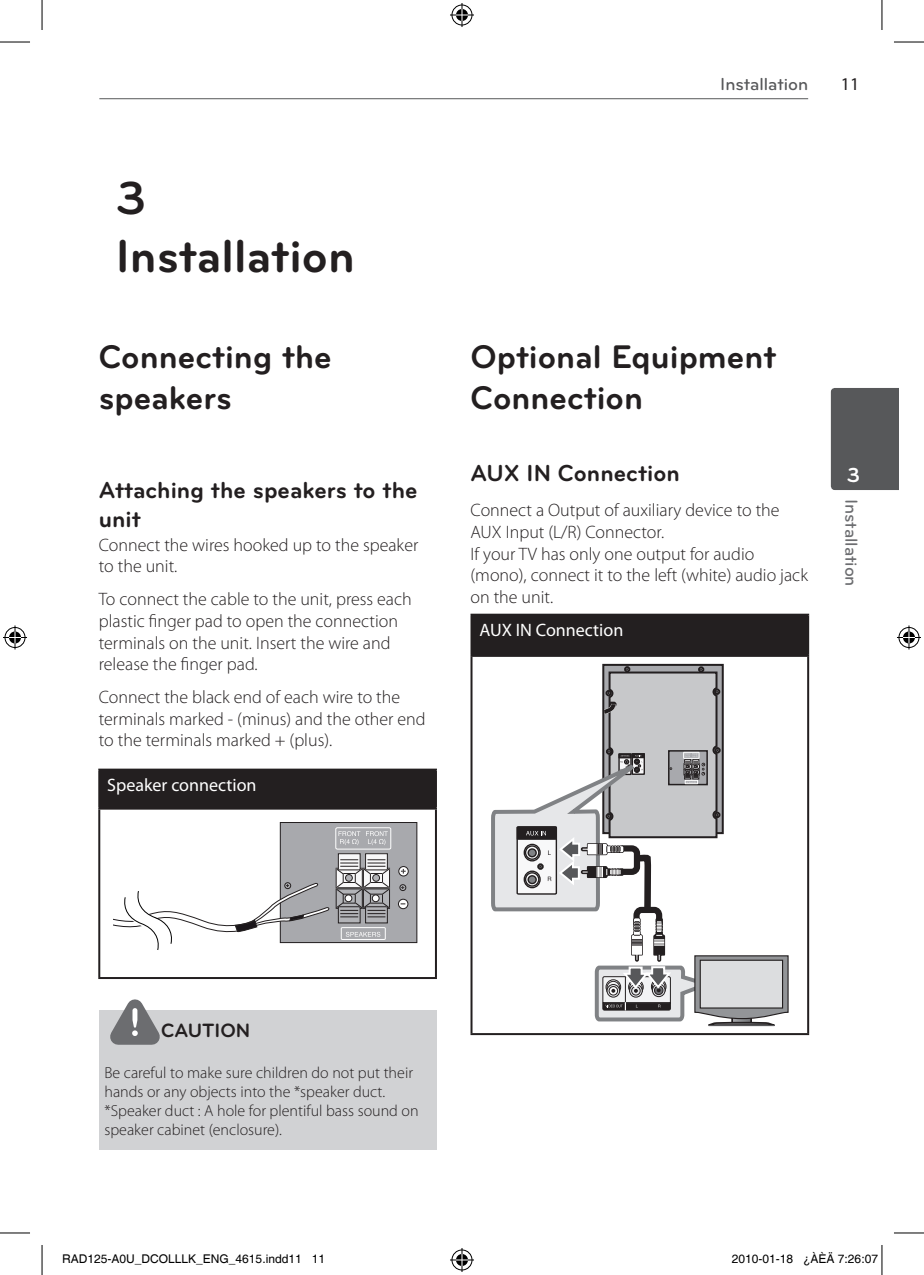
<style>
.page{position:relative;width:924px;height:1275px;background:#fff}
.page>*{position:absolute;margin:0;border:0;box-sizing:border-box;transform-origin:0 0}
.t1{font:700 48px/57.6px "Bryant LG";color:#231f20}
.t2{font:700 34px/40.8px "Bryant LG";color:#231f20}
.t3{font:700 24px/28.8px "Bryant LG";color:#231f20}
.t4{font:700 21px "Bryant LG";color:#fff}
.t5{font:700 20px "Bryant LG";color:#231f20}
.t6{font:300 18px/21.6px "Myriad Pro";color:#231f20}
.t7{font:18px "Myriad Pro";color:#fff}
.t8{font:500 18px "Bryant LG";color:#57585a}
.t9{font:500 18px "Bryant LG";color:#6c6d70}
.t10{font:18px "Myriad Pro";color:#231f20}
.t11{font:300 16px/19.2px "Myriad Pro";color:#231f20}
.t12{font:12px "Helvetica";color:#000}
</style>
<div class="page">
<hr style="left:99px;top:98px;width:708px;height:1px;background:#57585a">
<div style="left:830px;top:388px;width:68px;height:102px;background:#57585a"></div>
<div style="left:99px;top:769px;width:337px;height:39px;background:#231f20"></div>
<hr style="left:98px;top:809px;width:2px;height:168px;background:#231f20">
<hr style="left:435px;top:809px;width:2px;height:168px;background:#231f20">
<hr style="left:98px;top:977px;width:339px;height:2px;background:#231f20">
<hr style="left:98px;top:768px;width:339px;height:2px;background:#231f20">
<hr style="left:98px;top:770px;width:2px;height:37px;background:#231f20">
<hr style="left:435px;top:770px;width:2px;height:37px;background:#231f20">
<hr style="left:98px;top:807px;width:339px;height:2px;background:#231f20">
<div style="left:280px;top:822px;width:136px;height:120px;background:#a8a9ad"></div>
<div style="left:280px;top:822px;width:137px;height:120px;border:1px solid #231f20"></div>
<svg style="left:398px;top:866px;width:10px;height:10px"></svg>
<div style="left:398px;top:866px;width:10px;height:10px;border:1px solid #231f20;border-radius:50%"></div>
<svg style="left:401px;top:869px;width:4px;height:4px"></svg>
<svg style="left:398px;top:899px;width:10px;height:9px"></svg>
<div style="left:398px;top:899px;width:10px;height:10px;border:1px solid #231f20;border-radius:50%"></div>
<svg style="left:335px;top:827px;width:56px;height:113px"></svg>
<div style="left:399px;top:884px;width:7px;height:6px;border:1px solid #231f20;border-radius:50%"></div>
<svg style="left:400px;top:884px;width:5px;height:6px"></svg>
<svg style="left:113px;top:882px;width:216px;height:68px"></svg>
<div style="left:99px;top:1010px;width:337px;height:139px;background:#d1d2d4"></div>
<svg style="left:110px;top:999px;width:50px;height:46px"></svg>
<div style="left:471px;top:614px;width:336px;height:42px;background:#231f20"></div>
<hr style="left:470px;top:657px;width:2px;height:376px;background:#231f20">
<hr style="left:806px;top:657px;width:2px;height:376px;background:#231f20">
<hr style="left:470px;top:1033px;width:338px;height:2px;background:#231f20">
<hr style="left:470px;top:613px;width:338px;height:2px;background:#231f20">
<hr style="left:470px;top:615px;width:2px;height:40px;background:#231f20">
<hr style="left:806px;top:615px;width:2px;height:40px;background:#231f20">
<hr style="left:470px;top:655px;width:338px;height:2px;background:#231f20">
<div style="left:603px;top:665px;width:119px;height:168px;background:#a8a9ad"></div>
<div style="left:602px;top:664px;width:121px;height:170px;border:2px solid #231f20"></div>
<div style="left:609px;top:672px;width:107px;height:165px;background:#c7c8ca"></div>
<div style="left:608px;top:671px;width:109px;height:167px;border:2px solid #231f20"></div>
<div style="left:713px;top:688px;width:7px;height:7px;border:2px solid #231f20;border-radius:50%"></div>
<svg style="left:712px;top:686px;width:7px;height:12px"></svg>
<div style="left:623px;top:666px;width:7px;height:6px;border:2px solid #231f20;border-radius:50%"></div>
<svg style="left:624px;top:667px;width:5px;height:4px"></svg>
<div style="left:697px;top:666px;width:7px;height:6px;border:2px solid #231f20;border-radius:50%"></div>
<svg style="left:698px;top:667px;width:5px;height:4px"></svg>
<svg style="left:602px;top:687px;width:15px;height:29px"></svg>
<svg style="left:491px;top:744px;width:297px;height:282px"></svg>
<hr style="left:0;top:42px;width:30px;height:1px;background:#000">
<hr style="left:893px;top:42px;width:30px;height:1px;background:#000">
<hr style="left:0;top:1232px;width:30px;height:1px;background:#000">
<hr style="left:893px;top:1232px;width:30px;height:1px;background:#000">
<hr style="left:42px;top:0;width:1px;height:30px;background:#000">
<hr style="left:42px;top:1245px;width:1px;height:30px;background:#000">
<hr style="left:881px;top:0;width:1px;height:30px;background:#000">
<hr style="left:881px;top:1245px;width:1px;height:30px;background:#000">
<svg style="left:450px;top:3px;width:24px;height:24px"></svg>
<svg style="left:450px;top:1248px;width:24px;height:24px"></svg>
<svg style="left:3px;top:625px;width:24px;height:24px"></svg>
<svg style="left:897px;top:625px;width:23px;height:24px"></svg>
<h1 class="t1" style="left:116px;top:169px;width:240px">3<br>Installation</h1>
<h2 class="t2" style="left:99px;top:336px;width:234px">Connecting the speakers</h2>
<h3 class="t3" style="left:99px;top:476px;width:320px">Attaching the speakers to the unit</h3>
<p class="t6" style="left:99px;top:534px;width:321px">Connect the wires hooked up to the speaker to the unit.</p>
<p class="t6" style="left:99px;top:588px;width:314px">To connect the cable to the unit, press each plastic finger pad to open the connection terminals on the unit. Insert the wire and release the finger pad.</p>
<p class="t6" style="left:99px;top:686px;width:328px">Connect the black end of each wire to the terminals marked - (minus) and the other end to the terminals marked + (plus).</p>
<p class="t7" style="left:107px;top:774px;width:151px">Speaker connection</p>
<p class="t8" style="left:719px;top:73px;width:89px">Installation</p>
<p class="t10" style="left:840px;top:72px;width:20px">11</p>
<h2 class="t2" style="left:470px;top:336px;width:307px">Optional Equipment<br>Connection</h2>
<h3 class="t3" style="left:470px;top:459px;width:211px">AUX IN Connection</h3>
<p class="t6" style="left:470px;top:499px;width:339px">Connect a Output of auxiliary device to the AUX Input (L/R) Connector.<br>If your TV has only one output for audio (mono), connect it to the left (white) audio jack on the unit.</p>
<p class="t7" style="left:479px;top:619px;width:145px">AUX IN Connection</p>
<p class="t4" style="left:846px;top:461px;width:15px">3</p>
<p class="t9" style="left:862px;top:499px;width:89px;rotate:90deg">Installation</p>
<p class="t5" style="left:161px;top:1018px;width:91px">CAUTION</p>
<p class="t11" style="left:104px;top:1062px;width:315px">Be careful to make sure children do not put their hands or any objects into the *speaker duct. *Speaker duct : A hole for plentiful bass sound on speaker cabinet (enclosure).</p>
<p class="t12" style="left:62px;top:1251px;width:264px">RAD125-A0U_DCOLLLK_ENG_4615.indd11 11</p>
<p class="t12" style="left:731px;top:1251px;width:148px">2010-01-18 ¿ÀÈÄ 7:26:07</p>
</div>
